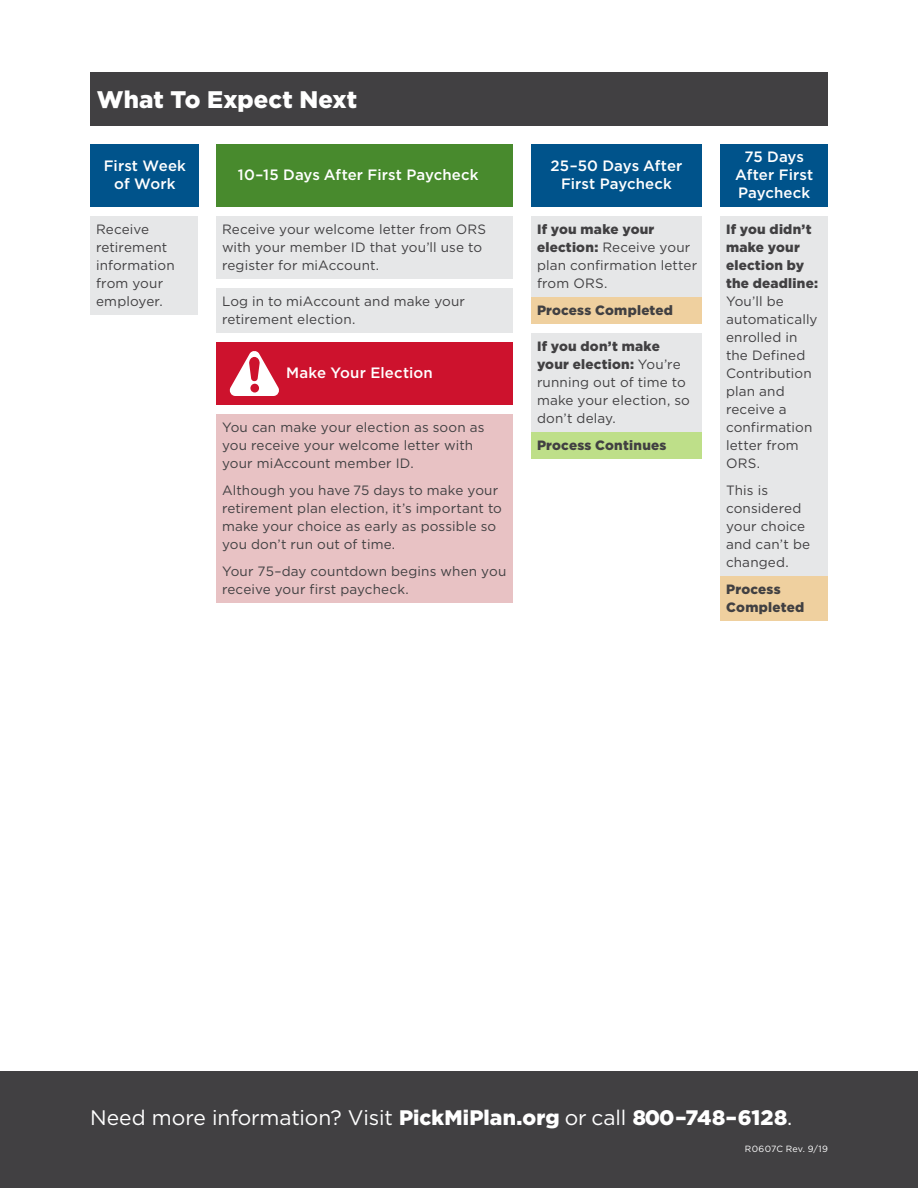
<style>
.page{position:relative;width:918px;height:1188px;background:#fff}
.page>*{position:absolute;margin:0;border:0;box-sizing:border-box;transform-origin:0 0}
.t1{font:900 24px "Gotham";letter-spacing:.005em;color:#fff}
.t2{font:21px "Gotham";letter-spacing:-.005em;color:#fff}
.t3{font:500 15px/18px "Gotham";letter-spacing:.005em;color:#fff;text-align:center}
.t4{font:13.5px/18px "Gotham";letter-spacing:.01em;color:#414042}
.t5{font:900 13.5px/18px "Gotham";letter-spacing:.015em;color:#414042}
.t6{font:9px "Gotham";letter-spacing:.025em;color:#fff}
.s1{font-weight:900}
</style>
<div class="page">
<div style="left:0;top:1071px;width:918px;height:117px;background:#414042"></div>
<div style="left:90px;top:72px;width:738px;height:54px;background:#414042"></div>
<div style="left:216px;top:342px;width:297px;height:63px;background:#cd122d"></div>
<div style="left:216px;top:414px;width:297px;height:189px;background:#e8c2c4"></div>
<svg style="left:229px;top:351px;width:50px;height:45px"></svg>
<div style="left:90px;top:216px;width:108px;height:99px;background:#e6e7e8"></div>
<div style="left:216px;top:216px;width:297px;height:63px;background:#e6e7e8"></div>
<div style="left:216px;top:288px;width:297px;height:45px;background:#e6e7e8"></div>
<div style="left:531px;top:297px;width:171px;height:27px;background:#efd09f"></div>
<div style="left:531px;top:432px;width:171px;height:27px;background:#bedf89"></div>
<div style="left:720px;top:576px;width:108px;height:45px;background:#efd09f"></div>
<div style="left:531px;top:216px;width:171px;height:81px;background:#e6e7e8"></div>
<div style="left:531px;top:333px;width:171px;height:99px;background:#e6e7e8"></div>
<div style="left:720px;top:216px;width:108px;height:360px;background:#e6e7e8"></div>
<div style="left:90px;top:144px;width:108px;height:63px;background:#00538b"></div>
<div style="left:216px;top:144px;width:297px;height:63px;background:#488a2d"></div>
<div style="left:531px;top:144px;width:171px;height:63px;background:#00538b"></div>
<div style="left:720px;top:144px;width:108px;height:63px;background:#00538b"></div>
<h1 class="t1" style="left:97px;top:86px;width:262px">What To Expect Next</h1>
<p class="t3" style="left:104px;top:156px;width:84px">First Week of Work</p>
<p class="t3" style="left:238px;top:165px;width:242px">10–15 Days After First Paycheck</p>
<p class="t3" style="left:550px;top:156px;width:134px">25–50 Days After<br>First Paycheck</p>
<p class="t3" style="left:735px;top:147px;width:80px">75 Days<br>After First<br>Paycheck</p>
<p class="t4" style="left:537px;top:220px;width:162px"><span class="s1">If you make your election:</span> Receive your plan confirmation letter from ORS.</p>
<p class="t4" style="left:96px;top:220px;width:80px">Receive retirement information from your employer.</p>
<p class="t4" style="left:222px;top:220px;width:266px">Receive your welcome letter from ORS with your member ID that you’ll use to register for miAccount.</p>
<p class="t4" style="left:222px;top:292px;width:244px">Log in to miAccount and make your retirement election.</p>
<p class="t5" style="left:537px;top:301px;width:138px">Process Completed</p>
<p class="t3" style="left:286px;top:363px;width:148px">Make Your Election</p>
<p class="t4" style="left:222px;top:418px;width:264px">You can make your election as soon as you receive your welcome letter with your miAccount member ID.</p>
<p class="t4" style="left:222px;top:481px;width:282px">Although you have 75 days to make your retirement plan election, it’s important to make your choice as early as possible so you don’t run out of time.</p>
<p class="t4" style="left:222px;top:562px;width:286px">Your 75–day countdown begins when you receive your first paycheck.</p>
<p class="t4" style="left:537px;top:337px;width:154px"><span class="s1">If you don’t make your election:</span> You’re running out of time to make your election, so don’t delay.</p>
<p class="t5" style="left:537px;top:436px;width:131px">Process Continues</p>
<p class="t5" style="left:726px;top:220px;width:94px">If you didn’t make your election by the deadline:</p>
<p class="t4" style="left:726px;top:292px;width:93px">You’ll be automatically enrolled in the Defined<br>Contribution plan and receive a confirmation letter from<br>ORS.</p>
<p class="t4" style="left:726px;top:481px;width:86px">This is considered your choice and can’t be changed.</p>
<p class="t5" style="left:726px;top:580px;width:79px">Process<br>Completed</p>
<h2 class="t2" style="left:90px;top:1106px;width:704px">Need more information? Visit <span class="s1">PickMiPlan.org</span> or call <span class="s1">800–748–6128</span>.</h2>
<p class="t6" style="left:745px;top:1144px;width:85px">R0607C Rev. 9/19</p>
</div>
